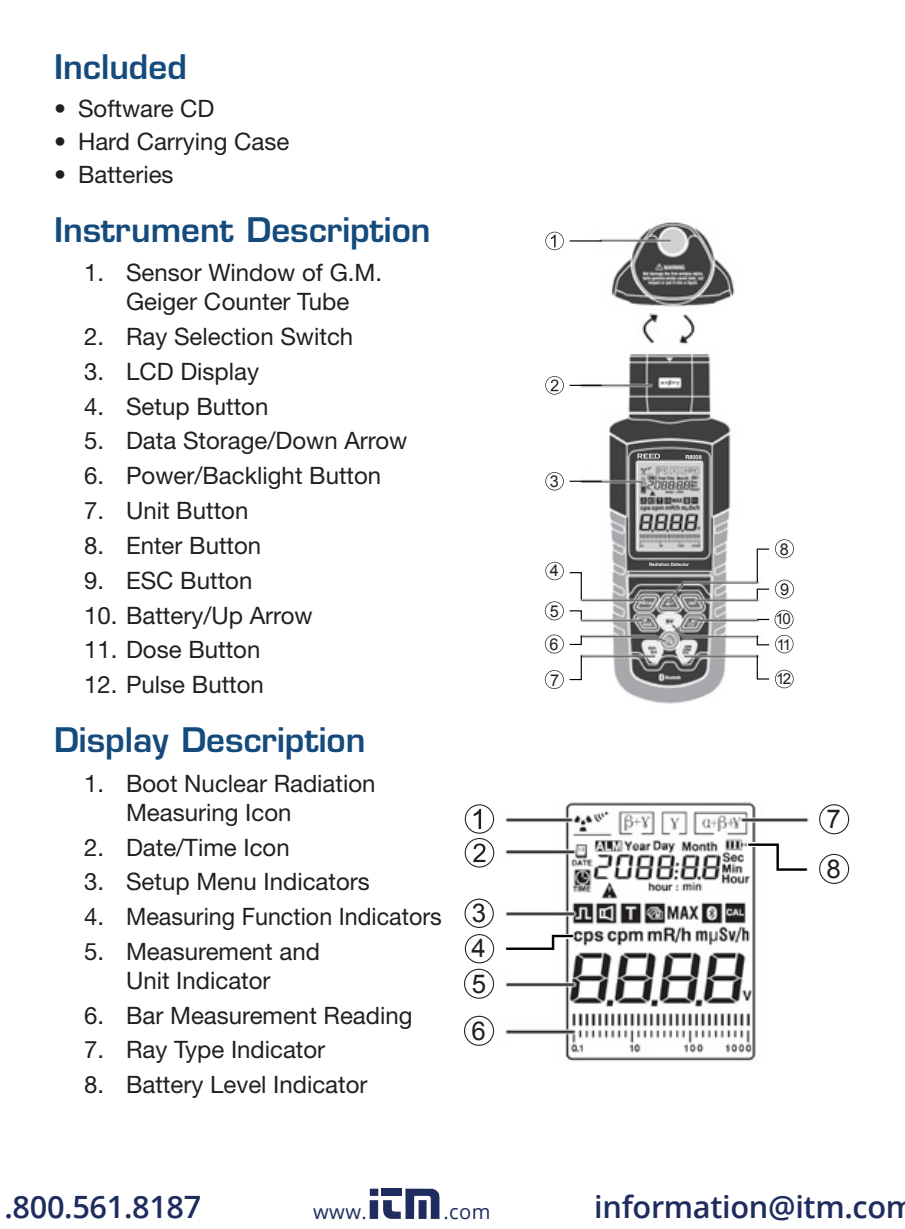
<style>
.page{position:relative;width:905px;height:1229px;background:#fff}
.page>*{position:absolute;margin:0;border:0;box-sizing:border-box;transform-origin:0 0}
.t1{font:600 33px "Eurostile LT Std";color:#144a7c}
.t2{font:600 30.6px "Open Sans";letter-spacing:-.01em;color:#1e2c5f}
.t3{font:25.8px/35.4px "Arial";color:#231f20;text-align:justify}
.t4{font:24px/28.8px "Helvetica Neue LT Std";color:#231f20;text-align:center}
.t5{font:20.1px "Open Sans";letter-spacing:.02em;color:#1e2c5f}
.t6{font:16.2px/33px "Arial";color:#231f20}
.t7{font:15px/25.5px "Arial";color:#231f20}
.t8{font:700 5.4px "Helvetica";color:#fff}
.t9{font:700 4.5px "Helvetica";color:#fff}
</style>
<div class="page">
<img style="left:556px;top:222px;width:204px;height:482px">
<div style="left:644px;top:562px;width:63px;height:7px;background:#404040"></div>
<svg style="left:545px;top:376px;width:19px;height:18px"></svg>
<svg style="left:545px;top:472px;width:18px;height:18px"></svg>
<svg style="left:545px;top:232px;width:18px;height:18px"></svg>
<hr style="left:569px;top:240px;width:32px;height:1px;background:#000">
<hr style="left:569px;top:385px;width:32px;height:1px;background:#000">
<hr style="left:569px;top:480px;width:32px;height:2px;background:#000">
<svg style="left:545px;top:562px;width:37px;height:59px"></svg>
<svg style="left:545px;top:634px;width:37px;height:55px"></svg>
<svg style="left:756px;top:539px;width:37px;height:61px"></svg>
<svg style="left:756px;top:610px;width:37px;height:78px"></svg>
<svg style="left:637px;top:453px;width:23px;height:6px"></svg>
<img style="left:476px;top:802px;width:359px;height:259px">
<svg style="left:464px;top:898px;width:30px;height:30px"></svg>
<svg style="left:464px;top:804px;width:30px;height:63px"></svg>
<svg style="left:464px;top:934px;width:30px;height:64px"></svg>
<svg style="left:464px;top:1015px;width:30px;height:30px"></svg>
<svg style="left:819px;top:804px;width:30px;height:30px"></svg>
<svg style="left:819px;top:854px;width:30px;height:30px"></svg>
<svg style="left:504px;top:933px;width:71px;height:18px"></svg>
<svg style="left:746px;top:842px;width:62px;height:30px"></svg>
<div style="left:370px;top:1188px;width:8px;height:7px;background:#1e2c5f"></div>
<div style="left:369px;top:1200px;width:9px;height:18px;background:#1e2c5f"></div>
<svg style="left:382px;top:1188px;width:57px;height:30px"></svg>
<h1 class="t1" style="left:54px;top:46px;width:134px">Included</h1>
<p class="t4" style="left:54px;top:93px;width:162px">• Software CD</p>
<p class="t4" style="left:54px;top:126px;width:237px">• Hard Carrying Case</p>
<p class="t4" style="left:54px;top:159px;width:121px">• Batteries</p>
<h1 class="t1" style="left:54px;top:209px;width:378px">Instrument Description</h1>
<p class="t4" style="left:84px;top:258px;width:300px">1. Sensor Window of G.M.<br>Geiger Counter Tube</p>
<p class="t4" style="left:84px;top:322px;width:271px">2. Ray Selection Switch</p>
<p class="t4" style="left:84px;top:356px;width:176px">3. LCD Display</p>
<p class="t4" style="left:84px;top:391px;width:186px">4. Setup Button</p>
<p class="t4" style="left:84px;top:426px;width:325px">5. Data Storage/Down Arrow</p>
<p class="t4" style="left:84px;top:461px;width:299px">6. Power/Backlight Button</p>
<p class="t4" style="left:84px;top:496px;width:166px">7. Unit Button</p>
<p class="t4" style="left:84px;top:530px;width:179px">8. Enter Button</p>
<p class="t4" style="left:84px;top:565px;width:170px">9. ESC Button</p>
<p class="t4" style="left:84px;top:600px;width:230px">10. Battery/Up Arrow</p>
<p class="t4" style="left:84px;top:635px;width:178px">11. Dose Button</p>
<p class="t4" style="left:84px;top:670px;width:181px">12. Pulse Button</p>
<h1 class="t1" style="left:54px;top:719px;width:313px">Display Description</h1>
<p class="t4" style="left:126px;top:768px;width:251px;text-align:left;text-indent:-42px">1. Boot Nuclear Radiation<br>Measuring Icon</p>
<p class="t4" style="left:84px;top:832px;width:207px">2. Date/Time Icon</p>
<p class="t4" style="left:84px;top:867px;width:287px">3. Setup Menu Indicators</p>
<p class="t4" style="left:84px;top:902px;width:359px">4. Measuring Function Indicators</p>
<p class="t4" style="left:84px;top:936px;width:237px">5. Measurement and<br>Unit Indicator</p>
<p class="t4" style="left:84px;top:1000px;width:330px">6. Bar Measurement Reading</p>
<p class="t4" style="left:84px;top:1035px;width:243px">7. Ray Type Indicator</p>
<p class="t4" style="left:84px;top:1070px;width:285px">8. Battery Level Indicator</p>
<p class="t3" style="left:471px;top:896px;width:16px">3<br>4<br>5</p>
<p class="t3" style="left:471px;top:1013px;width:16px">6</p>
<p class="t2" style="left:4px;top:1186px;width:198px">.800.561.8187</p>
<p class="t5" style="left:313px;top:1198px;width:55px">www.</p>
<p class="t5" style="left:443px;top:1198px;width:49px">.com</p>
<p class="t6" style="left:550px;top:465px;width:11px">3</p>
<p class="t6" style="left:549px;top:554px;width:11px">4</p>
<p class="t6" style="left:549px;top:594px;width:11px">5<br>6</p>
<p class="t6" style="left:550px;top:663px;width:11px">7</p>
<p class="t8" style="left:685px;top:452px;width:18px">R8008</p>
<p class="t9" style="left:649px;top:560px;width:42px">Radiation Detector</p>
<p class="t6" style="left:779px;top:532px;width:11px">8</p>
<p class="t6" style="left:780px;top:573px;width:11px">9</p>
<p class="t7" style="left:775px;top:606px;width:17px">10<br>11</p>
<p class="t7" style="left:776px;top:666px;width:17px">12</p>
<p class="t3" style="left:826px;top:794px;width:16px;line-height:49.5px">7<br>8</p>
<p class="t2" style="left:594px;top:1186px;width:322px">information@itm.com</p>
</div>
